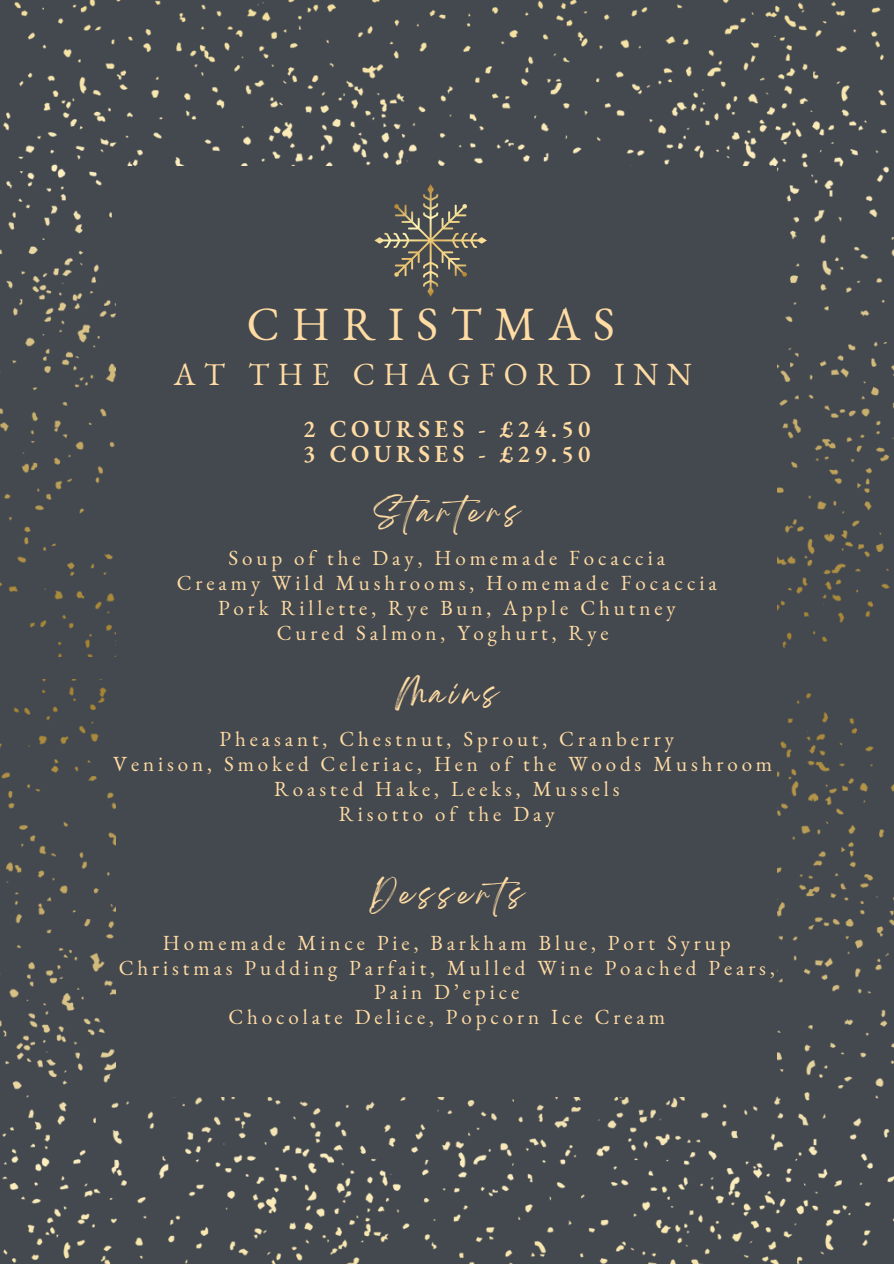
<style>
.page{position:relative;width:894px;height:1264px;background:#fff}
.page>*{position:absolute;margin:0;border:0;box-sizing:border-box;transform-origin:0 0}
.t1{font:46.5px "EB Garamond";letter-spacing:.27em;color:#ffdca3}
.t2{font:31.5px "EB Garamond";letter-spacing:.27em;color:#ffdca3}
.t3{font:27px "Breathing";letter-spacing:.185em;color:#ffdca3}
.t4{font:600 24px "EB Garamond";letter-spacing:.185em;color:#ffdca3}
.t5{font:21px/24.8px "EB Garamond";letter-spacing:.185em;color:#ffdca3;text-align:center}
</style>
<div class="page">
<img style="left:0;top:0;width:893px;height:656px">
<img style="left:0;top:679px;width:893px;height:584px">
<div style="left:116px;top:166px;width:661px;height:931px;background:#44484f"></div>
<svg style="left:374px;top:184px;width:113px;height:113px"></svg>
<p class="t1" style="left:247px;top:293px;width:369px">CHRISTMAS</p>
<p class="t2" style="left:174px;top:353px;width:519px">AT THE CHAGFORD INN</p>
<p class="t4" style="left:303px;top:412px;width:289px">2 COURSES - £24.50</p>
<p class="t4" style="left:303px;top:438px;width:289px">3 COURSES - £29.50</p>
<p class="t3" style="left:373px;top:503px;width:148px">Starters</p>
<p class="t5" style="left:228px;top:545px;width:438px">Soup of the Day, Homemade Focaccia</p>
<p class="t5" style="left:177px;top:570px;width:541px">Creamy Wild Mushrooms, Homemade Focaccia</p>
<p class="t5" style="left:218px;top:595px;width:459px">Pork Rillette, Rye Bun, Apple Chutney</p>
<p class="t5" style="left:277px;top:619px;width:333px">Cured Salmon, Yoghurt, Rye</p>
<p class="t3" style="left:395px;top:684px;width:104px">Mains</p>
<p class="t5" style="left:219px;top:726px;width:455px">Pheasant, Chestnut, Sprout, Cranberry</p>
<p class="t5" style="left:113px;top:751px;width:660px">Venison, Smoked Celeriac, Hen of the Woods Mushroom</p>
<p class="t5" style="left:274px;top:776px;width:347px">Roasted Hake, Leeks, Mussels</p>
<p class="t5" style="left:339px;top:800px;width:217px">Risotto of the Day</p>
<p class="t3" style="left:370px;top:886px;width:164px">Desserts</p>
<p class="t5" style="left:163px;top:930px;width:569px">Homemade Mince Pie, Barkham Blue, Port Syrup</p>
<p class="t5" style="left:119px;top:954px;width:657px">Christmas Pudding Parfait, Mulled Wine Poached Pears,<br>Pain D’epice</p>
<p class="t5" style="left:228px;top:1004px;width:438px">Chocolate Delice, Popcorn Ice Cream</p>
</div>
